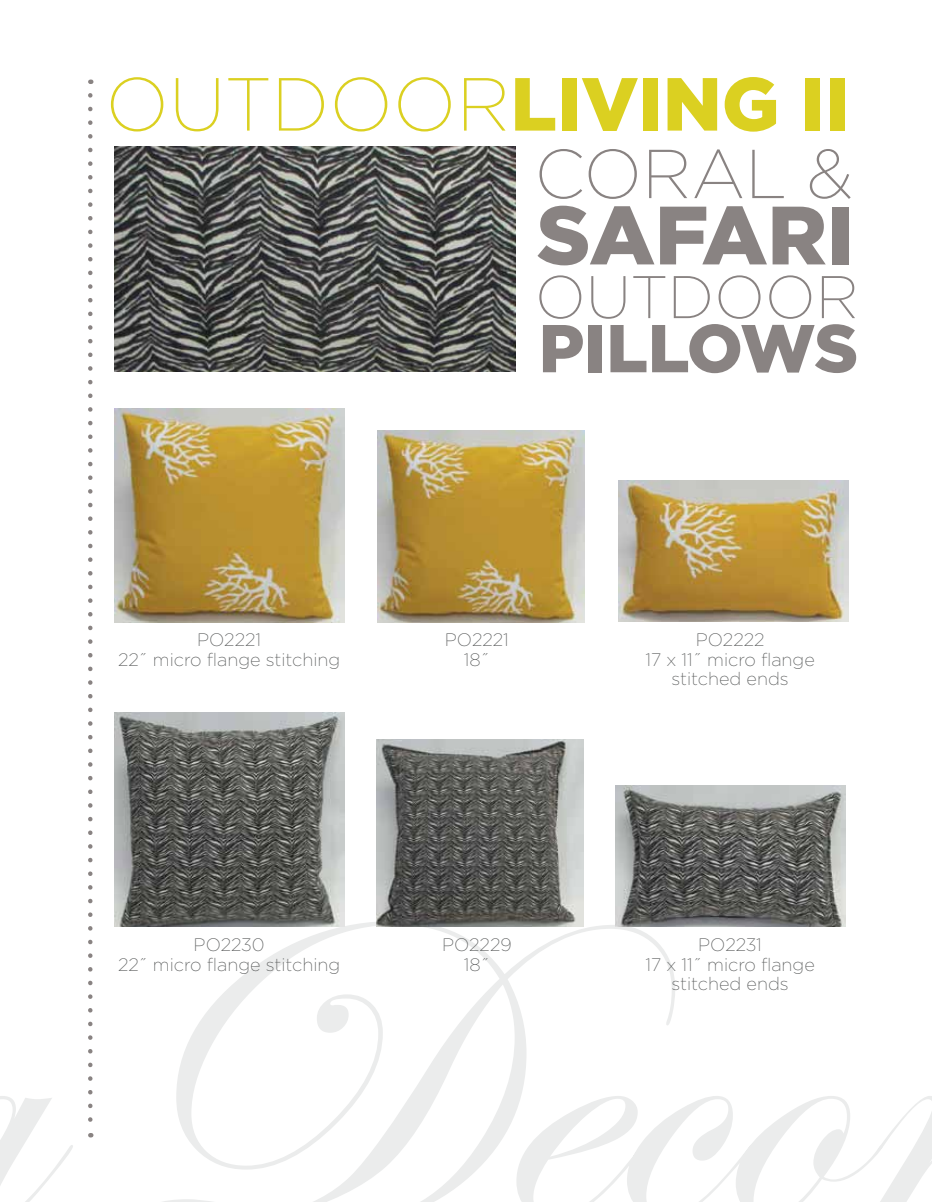
<style>
.page{position:relative;width:932px;height:1202px;background:#fff}
.page>*{position:absolute;margin:0;border:0;box-sizing:border-box;transform-origin:0 0}
.t1{font:900 82.5px "Gotham";color:#898382}
.t2{font:900 75px "Gotham";color:#dbd021}
.t3{font:200 69px "Gotham";letter-spacing:-.005em;color:#898382}
.t4{font:900 67.5px "Gotham";letter-spacing:-.01em;color:#898382}
.t5{font:200 60px "Gotham";color:#898382}
.t6{font:200 18px/19.5px "Gotham";color:#565858;text-align:center}
.s1{font-weight:200}
</style>
<div class="page">
<svg style="left:0;top:903px;width:932px;height:299px"></svg>
<svg style="left:88px;top:95px;width:4px;height:1042px"></svg>
<img style="left:114px;top:146px;width:401px;height:225px">
<img style="left:114px;top:409px;width:230px;height:214px">
<img style="left:114px;top:712px;width:230px;height:215px">
<img style="left:378px;top:430px;width:207px;height:193px">
<img style="left:376px;top:739px;width:207px;height:188px">
<img style="left:618px;top:480px;width:230px;height:141px">
<img style="left:615px;top:785px;width:230px;height:142px">
<h2 class="t2" style="left:105px;top:61px;width:745px"><span class="s1">OUTDOOR</span>LIVING II</h2>
<h3 class="t3" style="left:534px;top:136px;width:320px">CORAL &amp;</h3>
<h1 class="t1" style="left:536px;top:187px;width:318px">SAFARI</h1>
<h3 class="t5" style="left:535px;top:264px;width:325px">OUTDOOR</h3>
<h3 class="t4" style="left:538px;top:309px;width:321px">PILLOWS</h3>
<p class="t6" style="left:118px;top:629px;width:224px">PO2221<br>22˝ micro flange stitching</p>
<p class="t6" style="left:118px;top:934px;width:224px">PO2230<br>22˝ micro flange stitching</p>
<p class="t6" style="left:445px;top:629px;width:66px">PO2221<br>18˝</p>
<p class="t6" style="left:645px;top:629px;width:171px">PO2222<br>17 x 11˝ micro flange stitched ends</p>
<p class="t6" style="left:442px;top:934px;width:71px">PO2229<br>18˝</p>
<p class="t6" style="left:645px;top:934px;width:171px">PO2231<br>17 x 11˝ micro flange stitched ends</p>
</div>
